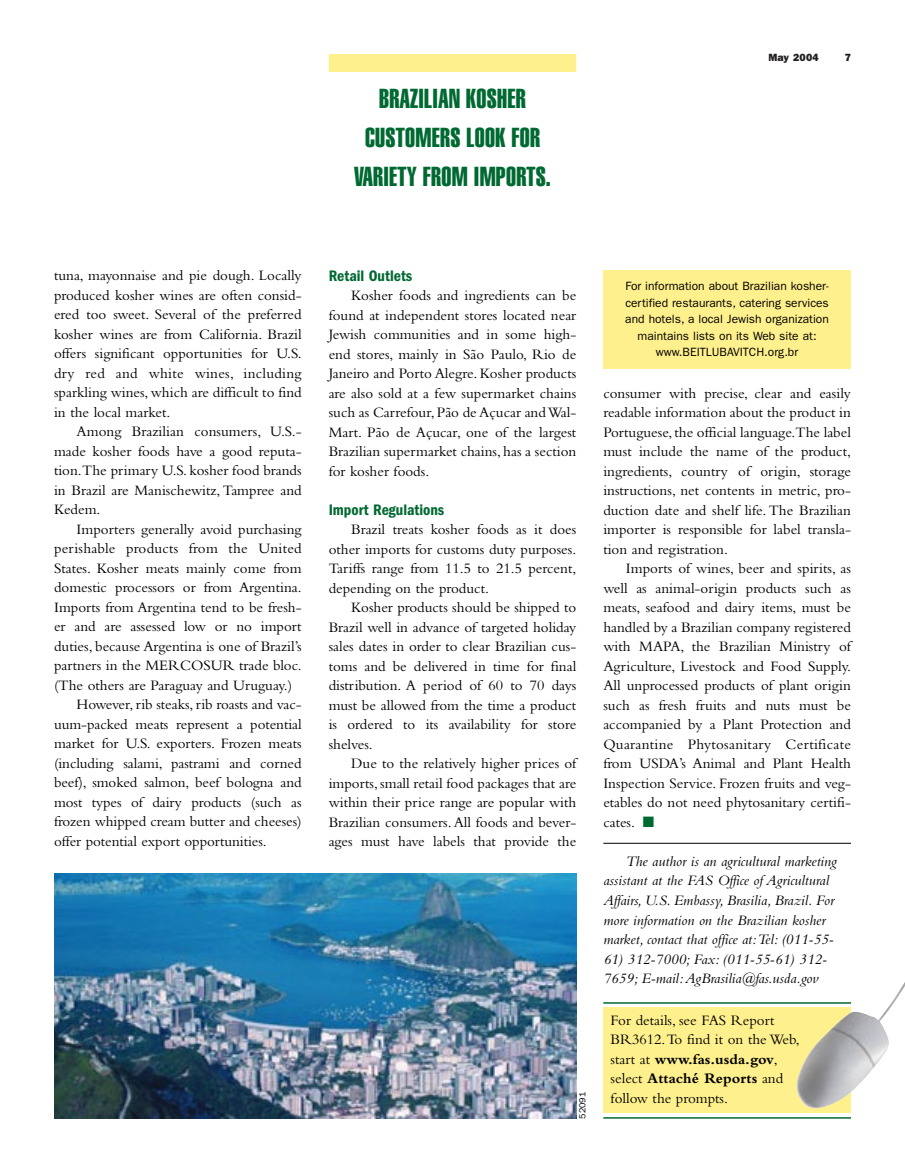
<style>
.page{position:relative;width:905px;height:1175px;background:#fff}
.page>*{position:absolute;margin:0;border:0;box-sizing:border-box;transform-origin:0 0}
.t1{font:27px/39px "Helvetica Extra Compressed";letter-spacing:.01em;color:#006932;text-align:center}
.t2{font:600 condensed 15.75px "Franklin Gothic";color:#006932}
.t3{font:15px/19.5px "Bembo";color:#000;text-align:justify}
.t4{font:italic 15px/19.5px "Bembo";color:#000}
.t5{font:12px/16.5px "Franklin Gothic";color:#000;text-align:center}
.t6{font:800 10.5px "Franklin Gothic";letter-spacing:.02em;color:#231f20}
.t7{font:9px "Franklin Gothic";color:#000}
.s1{color:#006932}
.s2{font-weight:700}
</style>
<div class="page">
<div style="left:603px;top:1007px;width:247px;height:106px;background:#fef08d"></div>
<img style="left:796px;top:984px;width:108px;height:124px">
<hr style="left:603px;top:1002px;width:247px;height:1px;background:#006932">
<hr style="left:603px;top:1117px;width:247px;height:1px;background:#006932">
<hr style="left:603px;top:843px;width:247px;height:1px;background:#000">
<div style="left:328px;top:54px;width:248px;height:18px;background:#fef08d"></div>
<div style="left:603px;top:270px;width:247px;height:98px;background:#fef08d"></div>
<img style="left:54px;top:873px;width:522px;height:245px">
<h1 class="t1" style="left:354px;top:81px;width:198px">BRAZILIAN KOSHER<br>CUSTOMERS LOOK FOR<br>VARIETY FROM IMPORTS.</h1>
<p class="t6" style="left:768px;top:54px;width:52px">May 2004</p>
<p class="t6" style="left:844px;top:54px;width:8px">7</p>
<p class="t3" style="left:54px;top:267px;width:249px">tuna, mayonnaise and pie dough. Locally produced kosher wines are often consid&shy;ered too sweet. Several of the preferred kosher wines are from California. Brazil offers significant opportunities for U.S. dry red and white wines, including sparkling wines, which are difficult to find in the local market.</p>
<p class="t3" style="left:54px;top:423px;width:249px;text-indent:22px">Among Brazilian consumers, U.S.- made kosher foods have a good reputa&shy;tion.The primary U.S. kosher food brands in Brazil are Manischewitz, Tampree and Kedem.</p>
<p class="t3" style="left:76px;top:521px;width:227px">Importers generally avoid purchasing</p>
<p class="t3" style="left:54px;top:540px;width:249px">perishable products from the United</p>
<p class="t3" style="left:54px;top:560px;width:249px">States. Kosher meats mainly come from</p>
<p class="t3" style="left:54px;top:579px;width:249px">domestic processors or from Argentina.</p>
<p class="t3" style="left:54px;top:599px;width:249px">Imports from Argentina tend to be fresh-</p>
<p class="t3" style="left:54px;top:618px;width:249px">er and are assessed low or no import</p>
<p class="t3" style="left:54px;top:638px;width:249px">duties, because Argentina is one of Brazil’s</p>
<p class="t3" style="left:54px;top:657px;width:249px">partners in the MERCOSUR trade bloc.</p>
<p class="t3" style="left:54px;top:677px;width:240px">(The others are Paraguay and Uruguay.)</p>
<p class="t3" style="left:76px;top:696px;width:227px">However, rib steaks, rib roasts and vac-</p>
<p class="t3" style="left:54px;top:716px;width:249px">uum-packed meats represent a potential</p>
<p class="t3" style="left:54px;top:735px;width:249px">market for U.S. exporters. Frozen meats</p>
<p class="t3" style="left:54px;top:755px;width:249px">(including salami, pastrami and corned</p>
<p class="t3" style="left:54px;top:774px;width:249px">beef), smoked salmon, beef bologna and</p>
<p class="t3" style="left:54px;top:794px;width:249px">most types of dairy products (such as</p>
<p class="t3" style="left:54px;top:813px;width:249px">frozen whipped cream butter and cheeses)</p>
<p class="t3" style="left:54px;top:833px;width:214px">offer potential export opportunities.</p>
<p class="t2" style="left:328px;top:270px;width:85px">Retail Outlets</p>
<p class="t3" style="left:328px;top:287px;width:249px;text-indent:22px">Kosher foods and ingredients can be found at independent stores located near Jewish communities and in some high&shy;end stores, mainly in São Paulo, Rio de Janeiro and Porto Alegre. Kosher products are also sold at a few supermarket chains such as Carrefour, Pão de Açucar and Wal-Mart. Pão de Açucar, one of the largest Brazilian supermarket chains, has a section for kosher foods.</p>
<p class="t2" style="left:328px;top:504px;width:117px">Import Regulations</p>
<p class="t3" style="left:328px;top:521px;width:249px;text-indent:22px">Brazil treats kosher foods as it does other imports for customs duty purposes.<br>Tariffs range from 11.5 to 21.5 percent, depending on the product.</p>
<p class="t3" style="left:328px;top:599px;width:249px;text-indent:22px">Kosher products should be shipped to Brazil well in advance of targeted holiday sales dates in order to clear Brazilian cus&shy;toms and be delivered in time for final distribution. A period of 60 to 70 days must be allowed from the time a product is ordered to its availability for store shelves.</p>
<p class="t3" style="left:328px;top:755px;width:249px;text-indent:22px">Due to the relatively higher prices of imports, small retail food packages that are within their price range are popular with Brazilian consumers.All foods and bever&shy;ages must have labels that provide the</p>
<p class="t7" style="left:579px;top:1118px;width:28px;rotate:-90deg">52091</p>
<p class="t5" style="left:625px;top:279px;width:205px">For information about Brazilian kosher&shy;certified restaurants, catering services and hotels, a local Jewish organization maintains lists on its Web site at: www.BEITLUBAVITCH.org.br</p>
<p class="t3" style="left:603px;top:385px;width:249px">consumer with precise, clear and easily readable information about the product in Portuguese, the official language.The label must include the name of the product, ingredients, country of origin, storage instructions, net contents in metric, pro&shy;duction date and shelf life. The Brazilian importer is responsible for label transla&shy;tion and registration.</p>
<p class="t3" style="left:603px;top:560px;width:249px;text-indent:22px">Imports of wines, beer and spirits, as well as animal-origin products such as meats, seafood and dairy items, must be handled by a Brazilian company registered with MAPA, the Brazilian Ministry of Agriculture, Livestock and Food Supply.<br>All unprocessed products of plant origin such as fresh fruits and nuts must be accompanied by a Plant Protection and Quarantine Phytosanitary Certificate from USDA’s Animal and Plant Health Inspection Service. Frozen fruits and veg&shy;etables do not need phytosanitary certifi&shy;cates. <span class="s1">■</span></p>
<p class="t4" style="left:603px;top:853px;width:235px;text-indent:22px">The author is an agricultural marketing assistant at the FAS Office of Agricultural Affairs, U.S. Embassy, Brasilia, Brazil. For more information on the Brazilian kosher market, contact that office at:Tel: (011-55-</p>
<p class="t4" style="left:603px;top:950px;width:225px">61) 312-7000; Fax: (011-55-61) 312-<br>7659; E-mail:AgBrasilia@fas.usda.gov</p>
<p class="t3" style="left:610px;top:1011px;width:191px;text-align:left">For details, see FAS Report<br>BR3612.To find it on the Web, start at <span class="s2">www.fas.usda.gov</span>, select <span class="s2">Attaché Reports</span> and follow the prompts.</p>
</div>
